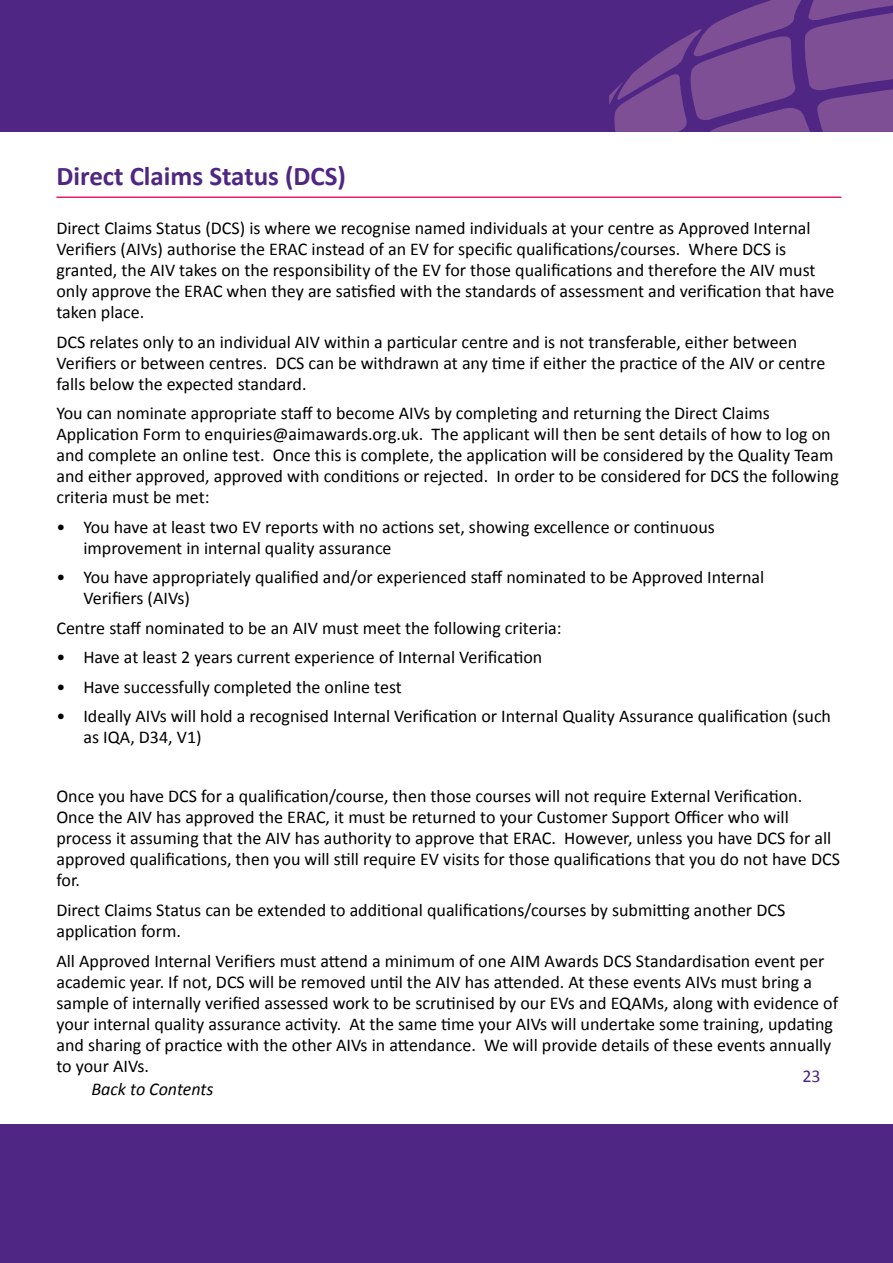
<style>
.page{position:relative;width:893px;height:1263px;background:#fff}
.page>*{position:absolute;margin:0;border:0;box-sizing:border-box;transform-origin:0 0}
.t1{font:700 27px "Calibri";color:#4f2683}
.t2{font:18px/21px "Calibri";color:#000}
.t3{font:italic 18px "Calibri";color:#000}
.t4{font:18px "Calibri";color:#4f2683}
</style>
<div class="page">
<div style="left:0;top:1124px;width:893px;height:139px;background:#4f2683"></div>
<hr style="left:56px;top:196px;width:785px;height:2px;background:#e71e6c">
<div style="left:0;top:0;width:893px;height:132px;background:#4f2683"></div>
<svg style="left:609px;top:0;width:284px;height:132px"></svg>
<h1 class="t1" style="left:56px;top:159px;width:291px">Direct Claims Status (DCS)</h1>
<p class="t2" style="left:56px;top:218px;width:779px">Direct Claims Status (DCS) is where we recognise named individuals at your centre as Approved Internal Verifiers (AIVs) authorise the ERAC instead of an EV for specific qualifications/courses. Where DCS is granted, the AIV takes on the responsibility of the EV for those qualifications and therefore the AIV must only approve the ERAC when they are satisfied with the standards of assessment and verification that have taken place.</p>
<p class="t2" style="left:56px;top:331px;width:770px">DCS relates only to an individual AIV within a particular centre and is not transferable, either between<br>Verifiers or between centres. DCS can be withdrawn at any time if either the practice of the AIV or centre falls below the expected standard.</p>
<p class="t2" style="left:56px;top:403px;width:784px">You can nominate appropriate staff to become AIVs by completing and returning the Direct Claims Application Form to enquiries@aimawards.org.uk. The applicant will then be sent details of how to log on and complete an online test. Once this is complete, the application will be considered by the Quality Team and either approved, approved with conditions or rejected. In order to be considered for DCS the following criteria must be met:</p>
<p class="t2" style="left:83px;top:516px;width:633px;text-indent:-27px">• You have at least two EV reports with no actions set, showing excellence or continuous improvement in internal quality assurance</p>
<p class="t2" style="left:83px;top:567px;width:682px;text-indent:-27px">• You have appropriately qualified and/or experienced staff nominated to be Approved Internal<br>Verifiers (AIVs)</p>
<p class="t2" style="left:56px;top:617px;width:507px">Centre staff nominated to be an AIV must meet the following criteria:</p>
<p class="t2" style="left:56px;top:647px;width:487px">• Have at least 2 years current experience of Internal Verification</p>
<p class="t2" style="left:56px;top:676px;width:347px">• Have successfully completed the online test</p>
<p class="t2" style="left:83px;top:706px;width:749px;text-indent:-27px">• Ideally AIVs will hold a recognised Internal Verification or Internal Quality Assurance qualification (such as IQA, D34, V1)</p>
<p class="t2" style="left:56px;top:786px;width:785px">Once you have DCS for a qualification/course, then those courses will not require External Verification.<br>Once the AIV has approved the ERAC, it must be returned to your Customer Support Officer who will process it assuming that the AIV has authority to approve that ERAC. However, unless you have DCS for all approved qualifications, then you will still require EV visits for those qualifications that you do not have DCS for.</p>
<p class="t2" style="left:56px;top:899px;width:730px">Direct Claims Status can be extended to additional qualifications/courses by submitting another DCS application form.</p>
<p class="t2" style="left:56px;top:950px;width:783px">All Approved Internal Verifiers must attend a minimum of one AIM Awards DCS Standardisation event per academic year. If not, DCS will be removed until the AIV has attended. At these events AIVs must bring a sample of internally verified assessed work to be scrutinised by our EVs and EQAMs, along with evidence of your internal quality assurance activity. At the same time your AIVs will undertake some training, updating and sharing of practice with the other AIVs in attendance. We will provide details of these events annually to your AIVs.</p>
<p class="t4" style="left:802px;top:1065px;width:20px">23</p>
<p class="t3" style="left:91px;top:1077px;width:124px">Back to Contents</p>
</div>
